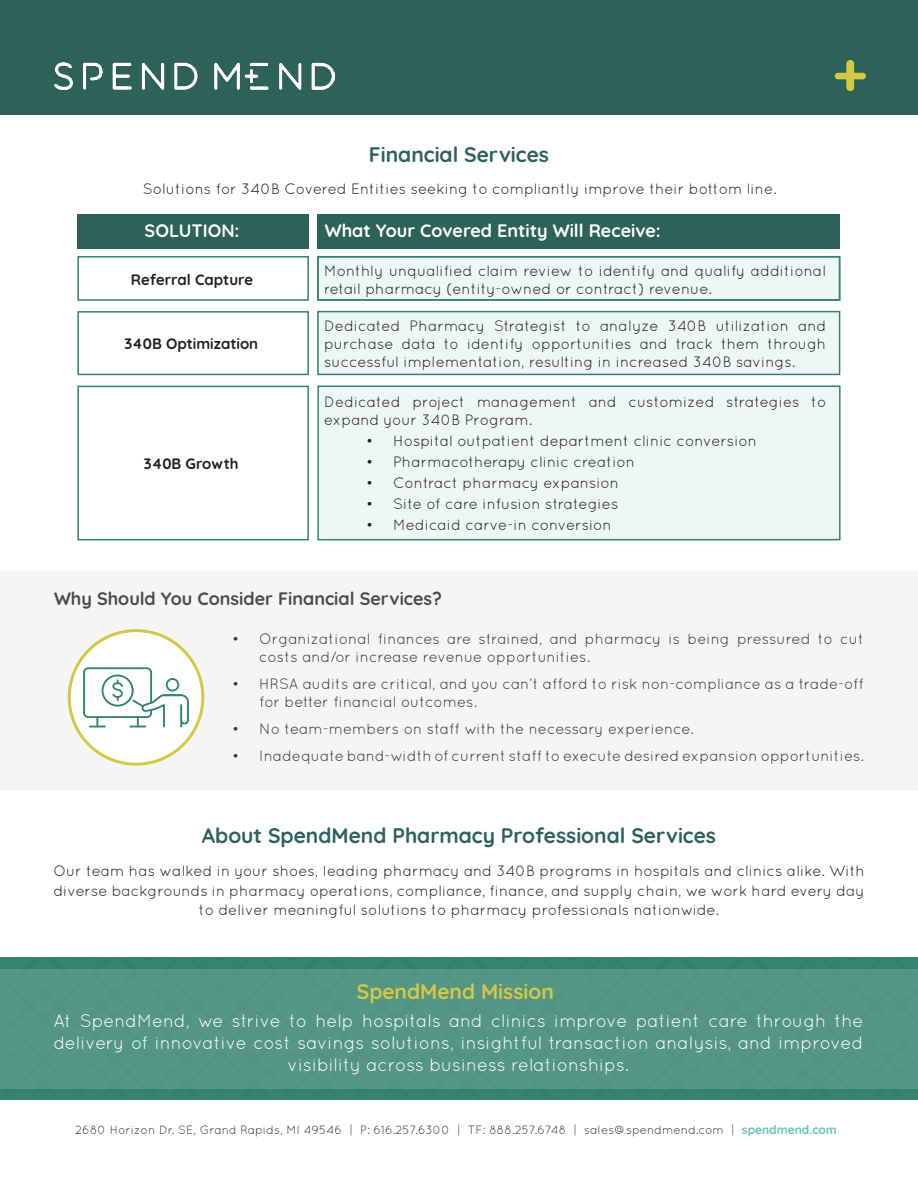
<style>
.page{position:relative;width:918px;height:1188px;background:#fff}
.page>*{position:absolute;margin:0;border:0;box-sizing:border-box;transform-origin:0 0}
.t1{font:700 60px "Quicksand";color:#d4c845}
.t2{font:700 21px "Quicksand";color:#2c6257}
.t3{font:700 21px "Quicksand";color:#d4c845}
.t4{font:18px/21.6px "Quicksand";color:#fff;text-align:center}
.t5{font:700 18px "Quicksand";color:#fff}
.t6{font:700 18px "Quicksand";color:#4b4b4d}
.t7{font:15px/18px "Quicksand";color:#231f20}
.t8{font:15px/18px "Quicksand";color:#373938}
.t9{font:700 15px "Quicksand";color:#231f20}
.t10{font:12px "Quicksand";color:#373a38}
.s1{font-weight:700;color:#62c5b7}
</style>
<div class="page">
<div style="left:0;top:572px;width:918px;height:218px;background:#f4f6f5"></div>
<div style="left:0;top:0;width:918px;height:115px;background:#2c6257"></div>
<img style="left:55px;top:62px;width:279px;height:27px">
<div style="left:69px;top:631px;width:134px;height:133px;background:#fff;border-radius:50%"></div>
<div style="left:68px;top:629px;width:136px;height:137px;border:3px solid #d4c845;border-radius:50%"></div>
<div style="left:0;top:957px;width:918px;height:143px;background:#36846f"></div>
<div style="left:0;top:969px;width:918px;height:119px;background:#559785"></div>
<div style="left:318px;top:386px;width:522px;height:153px;background:#edf7f5"></div>
<div style="left:317px;top:312px;width:522px;height:63px;background:#edf7f5"></div>
<div style="left:317px;top:256px;width:522px;height:44px;background:#edf7f5"></div>
<div style="left:317px;top:214px;width:523px;height:34px;background:#2c6257"></div>
<div style="left:77px;top:214px;width:232px;height:34px;background:#2c6257"></div>
<div style="left:77px;top:256px;width:232px;height:45px;border:2px solid #32836f"></div>
<div style="left:77px;top:311px;width:232px;height:64px;border:2px solid #32836f"></div>
<div style="left:317px;top:311px;width:523px;height:64px;border:2px solid #32836f"></div>
<div style="left:77px;top:386px;width:232px;height:154px;border:2px solid #32836f"></div>
<div style="left:317px;top:386px;width:524px;height:154px;border:2px solid #32836f"></div>
<div style="left:317px;top:256px;width:523px;height:45px;border:2px solid #32836f"></div>
<svg style="left:83px;top:667px;width:106px;height:60px"></svg>
<p class="t1" style="left:832px;top:23px;width:36px">+</p>
<p class="t2" style="left:369px;top:137px;width:182px">Financial Services</p>
<p class="t7" style="left:143px;top:180px;width:635px">Solutions for 340B Covered Entities seeking to compliantly improve their bottom line.</p>
<p class="t5" style="left:145px;top:215px;width:96px">SOLUTION:</p>
<p class="t5" style="left:325px;top:215px;width:338px">What Your Covered Entity Will Receive:</p>
<p class="t9" style="left:131px;top:267px;width:124px">Referral Capture</p>
<p class="t7" style="left:324px;top:262px;width:504px">Monthly unqualified claim review to identify and qualify additional retail pharmacy (entity-owned or contract) revenue.</p>
<p class="t7" style="left:324px;top:316px;width:504px;text-align:justify">Dedicated Pharmacy Strategist to analyze 340B utilization and purchase data to identify opportunities and track them through successful implementation, resulting in increased 340B savings.</p>
<p class="t7" style="left:324px;top:393px;width:504px">Dedicated project management and customized strategies to expand your 340B Program.</p>
<p class="t7" style="left:366px;top:432px;width:393px">• Hospital outpatient department clinic conversion</p>
<p class="t7" style="left:366px;top:453px;width:271px">• Pharmacotherapy clinic creation</p>
<p class="t7" style="left:366px;top:474px;width:255px">• Contract pharmacy expansion</p>
<p class="t7" style="left:366px;top:495px;width:254px">• Site of care infusion strategies</p>
<p class="t7" style="left:366px;top:516px;width:247px">• Medicaid carve-in conversion</p>
<p class="t9" style="left:124px;top:332px;width:135px">340B Optimization</p>
<p class="t9" style="left:144px;top:452px;width:96px">340B Growth</p>
<p class="t6" style="left:54px;top:584px;width:389px">Why Should You Consider Financial Services?</p>
<p class="t8" style="left:259px;top:630px;width:606px;text-indent:-27px">• Organizational finances are strained, and pharmacy is being pressured to cut costs and/or increase revenue opportunities.</p>
<p class="t8" style="left:259px;top:675px;width:606px;text-indent:-27px">• HRSA audits are critical, and you can’t afford to risk non-compliance as a trade-off for better financial outcomes.</p>
<p class="t8" style="left:232px;top:720px;width:463px">• No team-members on staff with the necessary experience.</p>
<p class="t8" style="left:232px;top:747px;width:633px">• Inadequate band-width of current staff to execute desired expansion opportunities.</p>
<p class="t2" style="left:202px;top:818px;width:516px">About SpendMend Pharmacy Professional Services</p>
<p class="t7" style="left:53px;top:861px;width:813px;line-height:19.5px;text-align:center">Our team has walked in your shoes, leading pharmacy and 340B programs in hospitals and clinics alike. With diverse backgrounds in pharmacy operations, compliance, finance, and supply chain, we work hard every day to deliver meaningful solutions to pharmacy professionals nationwide.</p>
<p class="t3" style="left:357px;top:975px;width:199px">SpendMend Mission</p>
<p class="t4" style="left:53px;top:1010px;width:812px">At SpendMend, we strive to help hospitals and clinics improve patient care through the delivery of innovative cost savings solutions, insightful transaction analysis, and improved visibility across business relationships.</p>
<p class="t10" style="left:75px;top:1123px;width:763px">2680 Horizon Dr. SE, Grand Rapids, MI 49546 | P: 616.257.6300 | TF: 888.257.6748 | sales@spendmend.com | <span class="s1">spendmend.com</span></p>
</div>
